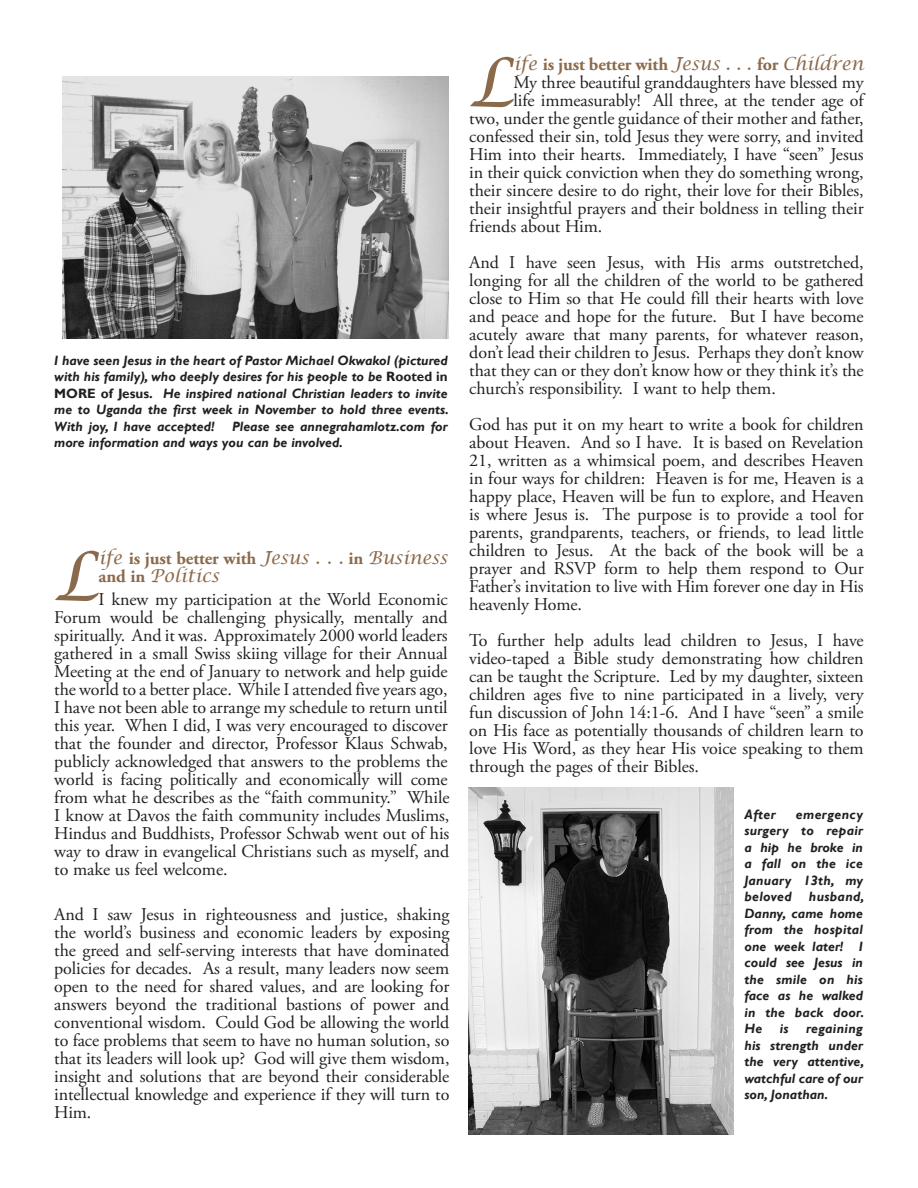
<style>
.page{position:relative;width:918px;height:1188px;background:#fff}
.page>*{position:absolute;margin:0;border:0;box-sizing:border-box;transform-origin:0 0}
.Front_Pg_body{font:italic 66.6px "Lucida Calligraphy";color:#8b6a4b}
.Front_Pg_body-2{font:18px/18px "Adobe Garamond Pro";letter-spacing:-.005em;color:#231f20;text-align:justify}
.Front_Pg_body-3{font:italic 18px/18px "Lucida Calligraphy";letter-spacing:-.005em;color:#8b6a4b}
.t1{font:italic 700 13.5px/16.5px "Gill Sans";color:#231f20;text-align:justify}
.s1{font-style:normal}
.s2{font-family:"Adobe Garamond Pro";font-weight:700;font-style:normal}
</style>
<div class="page">
<img style="left:468px;top:787px;width:266px;height:348px">
<img style="left:63px;top:76px;width:386px;height:262px">
<p class="t1" style="left:54px;top:352px;width:396px">I have seen Jesus in the heart of Pastor Michael Okwakol (pictured with his family), who deeply desires for his people to be <span class="s1">Rooted in MORE of Jesus.</span> He inspired national Christian leaders to invite me to Uganda the first week in November to hold three events.<br>With joy, I have accepted!</p>
<p class="t1" style="left:54px;top:418px;width:395px;text-indent:178px">Please see annegrahamlotz.com for more information and ways you can be involved.</p>
<p class="Front_Pg_body" style="left:54px;top:536px;width:46px">L</p>
<p class="Front_Pg_body-3" style="left:98px;top:549px;width:351px">ife <span class="s2">is just better with</span> Jesus . . . <span class="s2">in</span> Business <span class="s2">and in</span> Politics</p>
<p class="Front_Pg_body-2" style="left:54px;top:590px;width:397px;text-indent:44px">I knew my participation at the World Economic Forum would be challenging physically, mentally and spiritually. And it was. Approximately 2000 world leaders gathered in a small Swiss skiing village for their Annual Meeting at the end of January to network and help guide the world to a better place. While I attended five years ago, I have not been able to arrange my schedule to return until this year. When I did, I was very encouraged to discover that the founder and director, Professor Klaus Schwab, publicly acknowledged that answers to the problems the world is facing politically and economically will come from what he describes as the “faith community.” While I know at Davos the faith community includes Muslims, Hindus and Buddhists, Professor Schwab went out of his way to draw in evangelical Christians such as myself, and to make us feel welcome.</p>
<p class="Front_Pg_body-2" style="left:54px;top:905px;width:397px">And I saw Jesus in righteousness and justice, shaking the world’s business and economic leaders by exposing the greed and self-serving interests that have dominated policies for decades. As a result, many leaders now seem open to the need for shared values, and are looking for answers beyond the traditional bastions of power and conventional wisdom. Could God be allowing the world to face problems that seem to have no human solution, so that its leaders will look up? God will give them wisdom, insight and solutions that are beyond their considerable intellectual knowledge and experience if they will turn to Him.</p>
<p class="Front_Pg_body" style="left:469px;top:42px;width:46px">L</p>
<p class="Front_Pg_body-3" style="left:514px;top:55px;width:352px">ife <span class="s2">is just better with</span> Jesus . . . <span class="s2">for</span> Children</p>
<p class="Front_Pg_body-2" style="left:514px;top:74px;width:352px">My three beautiful granddaughters have blessed my</p>
<p class="Front_Pg_body-2" style="left:514px;top:92px;width:352px">life immeasurably! All three, at the tender age of</p>
<p class="Front_Pg_body-2" style="left:469px;top:110px;width:396px">two, under the gentle guidance of their mother and father,</p>
<p class="Front_Pg_body-2" style="left:469px;top:128px;width:396px">confessed their sin, told Jesus they were sorry, and invited</p>
<p class="Front_Pg_body-2" style="left:469px;top:146px;width:396px">Him into their hearts. Immediately, I have “seen” Jesus</p>
<p class="Front_Pg_body-2" style="left:469px;top:164px;width:396px">in their quick conviction when they do something wrong,</p>
<p class="Front_Pg_body-2" style="left:469px;top:182px;width:396px">their sincere desire to do right, their love for their Bibles,</p>
<p class="Front_Pg_body-2" style="left:469px;top:200px;width:396px">their insightful prayers and their boldness in telling their</p>
<p class="Front_Pg_body-2" style="left:469px;top:218px;width:134px">friends about Him.</p>
<p class="Front_Pg_body-2" style="left:469px;top:254px;width:396px">And I have seen Jesus, with His arms outstretched, longing for all the children of the world to be gathered close to Him so that He could fill their hearts with love and peace and hope for the future. But I have become acutely aware that many parents, for whatever reason, don’t lead their children to Jesus. Perhaps they don’t know that they can or they don’t know how or they think it’s the church’s responsibility. I want to help them.</p>
<p class="Front_Pg_body-2" style="left:469px;top:416px;width:396px">God has put it on my heart to write a book for children about Heaven. And so I have. It is based on Revelation 21, written as a whimsical poem, and describes Heaven in four ways for children: Heaven is for me, Heaven is a happy place, Heaven will be fun to explore, and Heaven is where Jesus is. The purpose is to provide a tool for parents, grandparents, teachers, or friends, to lead little children to Jesus. At the back of the book will be a prayer and RSVP form to help them respond to Our Father’s invitation to live with Him forever one day in His heavenly Home.</p>
<p class="Front_Pg_body-2" style="left:469px;top:632px;width:396px">To further help adults lead children to Jesus, I have video-taped a Bible study demonstrating how children can be taught the Scripture. Led by my daughter, sixteen children ages five to nine participated in a lively, very fun discussion of John 14:1-6. And I have “seen” a smile on His face as potentially thousands of children learn to love His Word, as they hear His voice speaking to them through the pages of their Bibles.</p>
<p class="t1" style="left:744px;top:806px;width:33px">After</p>
<p class="t1" style="left:744px;top:806px;width:120px;text-indent:51px">emergency surgery to repair a hip he broke in a fall on the ice January 13th, my beloved</p>
<p class="t1" style="left:744px;top:889px;width:121px;text-indent:64px">husband, Danny, came home from the hospital one week later! I could see Jesus in the smile on his face as he walked in the back door.<br>He</p>
<p class="t1" style="left:744px;top:1021px;width:121px;text-indent:62px">regaining his strength under the very attentive, watchful care of our son, Jonathan.</p>
<p class="t1" style="left:780px;top:1021px;width:10px">is</p>
</div>
